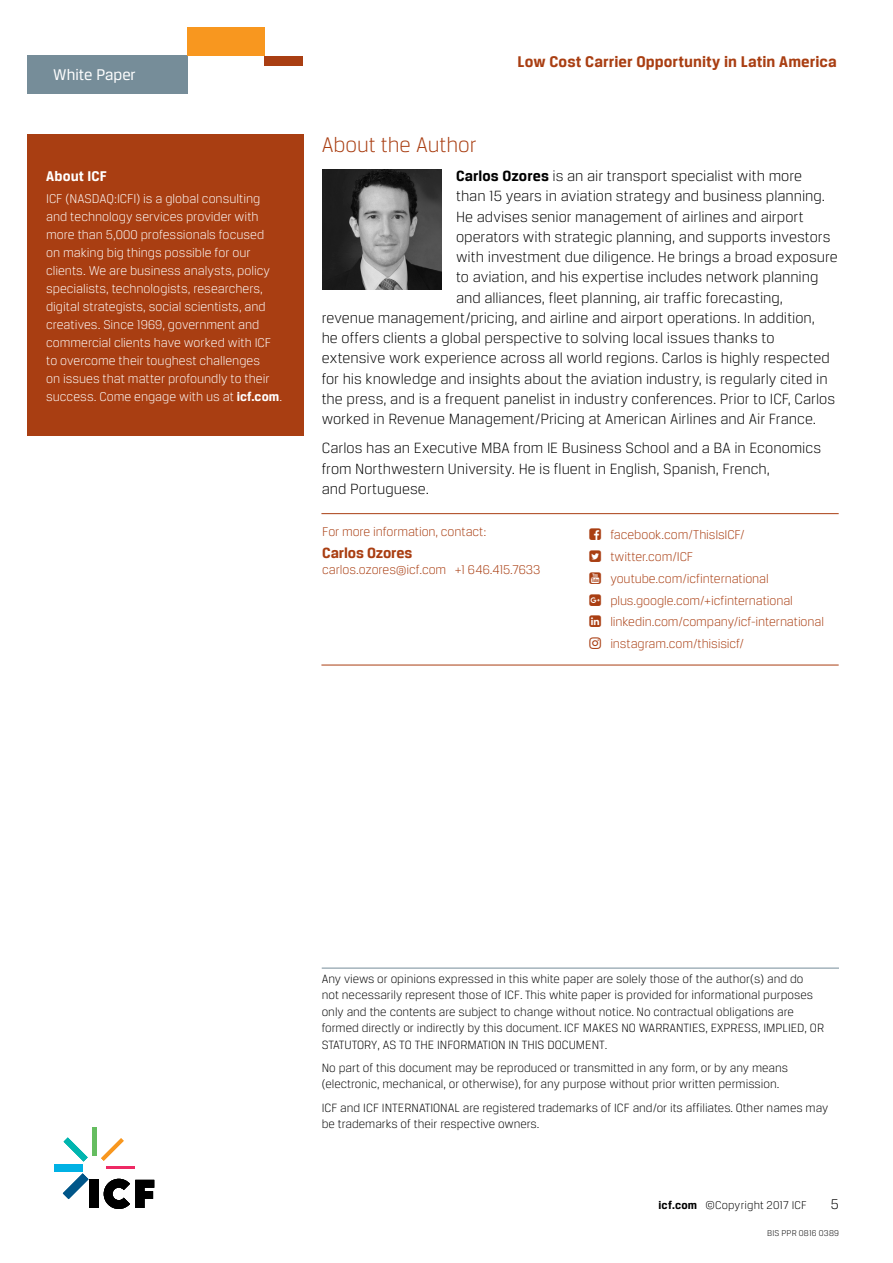
<style>
.page{position:relative;width:893px;height:1263px;background:#fff}
.page>*{position:absolute;margin:0;border:0;box-sizing:border-box;transform-origin:0 0}
.t1{font:300 22.5px "Breuer Text";color:#a93e12}
.t2{font:700 16.5px "Breuer Text";letter-spacing:.005em;color:#a93e12}
.t3{font:16.5px "Breuer Text";color:#fff}
.t4{font:300 15.75px/20.2px "Breuer Text";color:#000}
.t5{font:700 15.75px "Breuer Text";letter-spacing:-.01em;color:#a93e12}
.t6{font:700 15px "Breuer Text";letter-spacing:.01em;color:#fff}
.t7{font:300 15px "Breuer Text";color:#000}
.t8{font:300 13.5px/18px "Breuer Text";color:#fff}
.t9{font:300 13.5px/21.8px "Breuer Text";letter-spacing:-.005em;color:#a93e12}
.t10{font:300 12.75px/16.5px "Breuer Text";color:#000}
.t11{font:300 12px "Breuer Text";letter-spacing:.01em;color:#000}
.t12{font:300 9px "Breuer Text";letter-spacing:.02em;color:#000}
.s1{font-weight:700}
</style>
<div class="page">
<div style="left:27px;top:56px;width:160px;height:38px;background:#768d99"></div>
<div style="left:187px;top:27px;width:78px;height:29px;background:#f8971f"></div>
<div style="left:265px;top:56px;width:38px;height:9px;background:#a93e12"></div>
<div style="left:27px;top:135px;width:276px;height:301px;background:#a93e12"></div>
<hr style="left:321px;top:513px;width:518px;height:1px;background:#a93e12">
<hr style="left:321px;top:665px;width:518px;height:1px;background:#a93e12">
<img style="left:322px;top:170px;width:119px;height:119px">
<hr style="left:322px;top:968px;width:517px;height:1px;background:#768d99">
<div style="left:89px;top:1180px;width:10px;height:28px;background:#000"></div>
<svg style="left:63px;top:1173px;width:25px;height:26px"></svg>
<div style="left:54px;top:1164px;width:28px;height:7px;background:#00b1e4"></div>
<svg style="left:64px;top:1137px;width:24px;height:24px"></svg>
<hr style="left:92px;top:1128px;width:4px;height:28px;background:#65bd60">
<svg style="left:101px;top:1138px;width:23px;height:23px"></svg>
<hr style="left:106px;top:1167px;width:28px;height:2px;background:#ee2964">
<svg style="left:104px;top:1179px;width:50px;height:30px"></svg>
<p class="t3" style="left:53px;top:65px;width:84px">White Paper</p>
<p class="t6" style="left:46px;top:167px;width:62px">About ICF</p>
<p class="t8" style="left:46px;top:190px;width:237px">ICF (NASDAQ:ICFI) is a global consulting and technology services provider with more than 5,000 professionals focused<br>on making big things possible for our clients. We are business analysts, policy specialists, technologists, researchers, digital strategists, social scientists, and creatives. Since 1969, government and commercial clients have worked with ICF to overcome their toughest challenges<br>on issues that matter profoundly to their success. Come engage with us at <span class="s1">icf.com</span>.</p>
<p class="t2" style="left:518px;top:52px;width:321px">Low Cost Carrier Opportunity in Latin America</p>
<h1 class="t1" style="left:322px;top:132px;width:156px">About the Author</h1>
<p class="t4" style="left:456px;top:166px;width:348px"><span class="s1">Carlos Ozores</span> is an air transport specialist with more</p>
<p class="t4" style="left:456px;top:186px;width:371px">than 15 years in aviation strategy and business planning.</p>
<p class="t4" style="left:456px;top:206px;width:349px">He advises senior management of airlines and airport</p>
<p class="t4" style="left:456px;top:226px;width:376px">operators with strategic planning, and supports investors</p>
<p class="t4" style="left:456px;top:247px;width:383px">with investment due diligence. He brings a broad exposure</p>
<p class="t4" style="left:456px;top:267px;width:364px">to aviation, and his expertise includes network planning</p>
<p class="t4" style="left:456px;top:287px;width:329px">and alliances, fleet planning, air traffic forecasting,</p>
<p class="t4" style="left:322px;top:307px;width:495px">revenue management/pricing, and airline and airport operations. In addition,</p>
<p class="t4" style="left:322px;top:328px;width:454px">he offers clients a global perspective to solving local issues thanks to</p>
<p class="t4" style="left:322px;top:348px;width:510px">extensive work experience across all world regions. Carlos is highly respected</p>
<p class="t4" style="left:322px;top:368px;width:508px">for his knowledge and insights about the aviation industry, is regularly cited in</p>
<p class="t4" style="left:322px;top:388px;width:515px">the press, and is a frequent panelist in industry conferences. Prior to ICF, Carlos</p>
<p class="t4" style="left:322px;top:409px;width:496px">worked in Revenue Management/Pricing at American Airlines and Air France.</p>
<p class="t4" style="left:322px;top:438px;width:501px">Carlos has an Executive MBA from IE Business School and a BA in Economics from Northwestern University. He is fluent in English, Spanish, French,<br>and Portuguese.</p>
<p class="t9" style="left:322px;top:521px;width:166px">For more information, contact:</p>
<p class="t5" style="left:322px;top:544px;width:92px">Carlos Ozores</p>
<p class="t9" style="left:322px;top:559px;width:220px">carlos.ozores@icf.com +1 646.415.7633</p>
<p class="t9" style="left:610px;top:524px;width:215px">facebook.com/ThisIsICF/ twitter.com/ICF youtube.com/icfinternational plus.google.com/+icfinternational linkedin.com/company/icf-international instagram.com/thisisicf/</p>
<p class="t10" style="left:322px;top:970px;width:504px">Any views or opinions expressed in this white paper are solely those of the author(s) and do<br>not necessarily represent those of ICF. This white paper is provided for informational purposes only and the contents are subject to change without notice. No contractual obligations are formed directly or indirectly by this document. ICF MAKES NO WARRANTIES, EXPRESS, IMPLIED, OR STATUTORY, AS TO THE INFORMATION IN THIS DOCUMENT.</p>
<p class="t10" style="left:322px;top:1059px;width:468px">No part of this document may be reproduced or transmitted in any form, or by any means (electronic, mechanical, or otherwise), for any purpose without prior written permission.</p>
<p class="t10" style="left:322px;top:1099px;width:508px">ICF and ICF INTERNATIONAL are registered trademarks of ICF and/or its affiliates. Other names may be trademarks of their respective owners.</p>
<p class="t11" style="left:658px;top:1198px;width:150px"><span class="s1">icf.com</span> ©Copyright 2017 ICF</p>
<p class="t7" style="left:831px;top:1196px;width:10px">5</p>
<p class="t12" style="left:767px;top:1228px;width:73px">BIS PPR 0816 0389</p>
</div>
